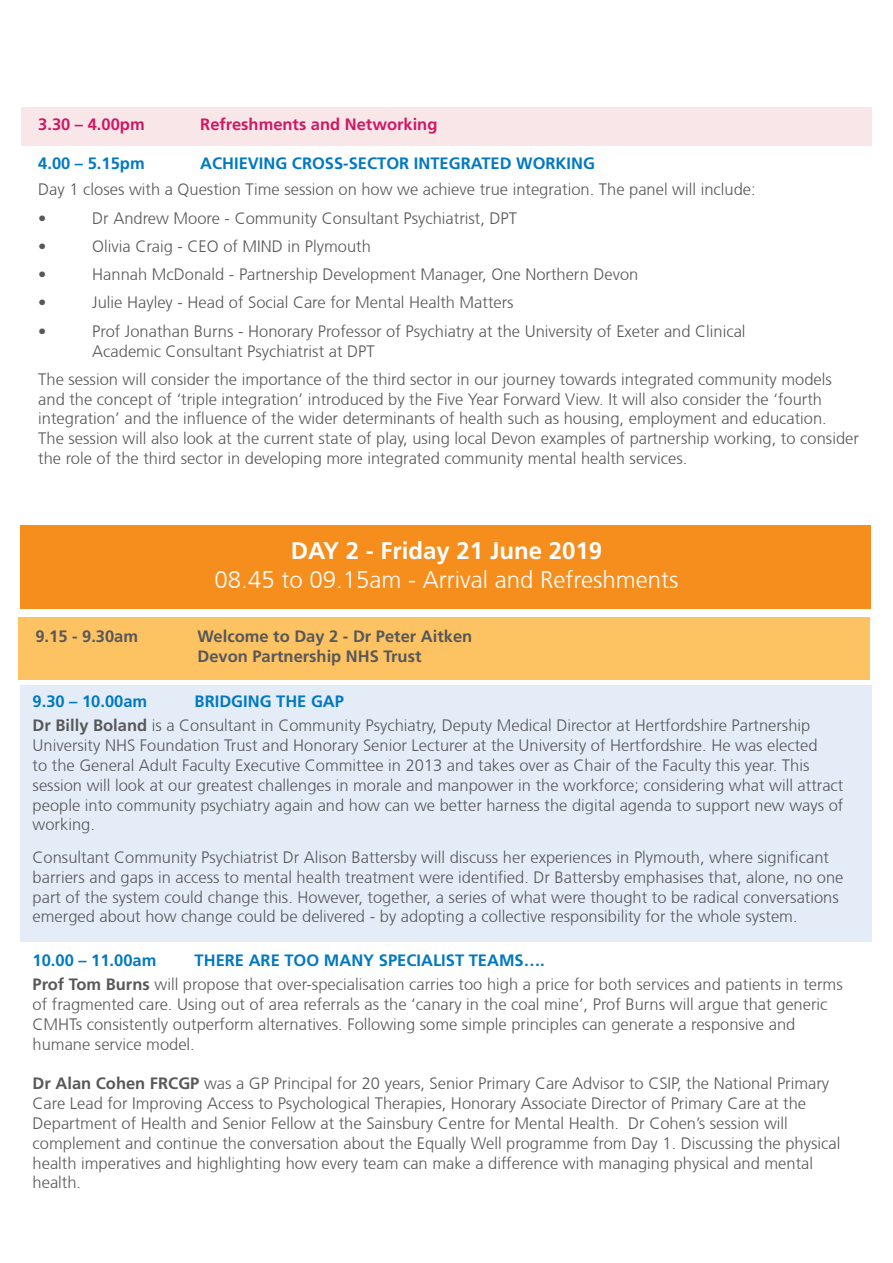
<style>
.page{position:relative;width:893px;height:1263px;background:#fff}
.page>*{position:absolute;margin:0;border:0;box-sizing:border-box;transform-origin:0 0}
.t1{font:300 24px "Frutiger CE";color:#fff}
.t2{font:700 24px "Frutiger";color:#fff}
.t3{font:300 16.5px/19.8px "Frutiger CE";color:#57585a}
.t4{font:700 16.5px "Frutiger";color:#0079c2}
.t5{font:700 16.5px "Frutiger";color:#57585a}
.t6{font:700 16.5px "Frutiger";color:#cf1964}
.s1{font-family:"Frutiger";font-weight:700}
</style>
<div class="page">
<div style="left:20px;top:685px;width:852px;height:257px;background:#e4edf7"></div>
<div style="left:18px;top:617px;width:852px;height:63px;background:#fdc262"></div>
<div style="left:21px;top:107px;width:851px;height:38px;background:#f9e6e9"></div>
<div style="left:20px;top:525px;width:850px;height:84px;background:#f68e1e"></div>
<p class="t6" style="left:38px;top:114px;width:108px">3.30 – 4.00pm</p>
<p class="t6" style="left:200px;top:114px;width:239px">Refreshments and Networking</p>
<p class="t4" style="left:38px;top:154px;width:108px">4.00 – 5.15pm</p>
<p class="t4" style="left:200px;top:154px;width:396px">ACHIEVING CROSS-SECTOR INTEGRATED WORKING</p>
<p class="t3" style="left:38px;top:179px;width:719px">Day 1 closes with a Question Time session on how we achieve true integration. The panel will include:</p>
<p class="t3" style="left:38px;top:208px;width:10px">•</p>
<p class="t3" style="left:92px;top:208px;width:426px">Dr Andrew Moore - Community Consultant Psychiatrist, DPT</p>
<p class="t3" style="left:38px;top:236px;width:10px">•</p>
<p class="t3" style="left:92px;top:236px;width:280px">Olivia Craig - CEO of MIND in Plymouth</p>
<p class="t3" style="left:38px;top:264px;width:10px">•</p>
<p class="t3" style="left:92px;top:264px;width:548px">Hannah McDonald - Partnership Development Manager, One Northern Devon</p>
<p class="t3" style="left:38px;top:293px;width:10px">•</p>
<p class="t3" style="left:92px;top:293px;width:423px">Julie Hayley - Head of Social Care for Mental Health Matters</p>
<p class="t3" style="left:38px;top:321px;width:10px">•</p>
<p class="t3" style="left:92px;top:321px;width:655px">Prof Jonathan Burns - Honorary Professor of Psychiatry at the University of Exeter and Clinical<br>Academic Consultant Psychiatrist at DPT</p>
<p class="t3" style="left:38px;top:369px;width:822px">The session will consider the importance of the third sector in our journey towards integrated community models and the concept of ‘triple integration’ introduced by the Five Year Forward View. It will also consider the ‘fourth integration’ and the influence of the wider determinants of health such as housing, employment and education.<br>The session will also look at the current state of play, using local Devon examples of partnership working, to consider the role of the third sector in developing more integrated community mental health services.</p>
<p class="t2" style="left:291px;top:537px;width:313px">DAY 2 - Friday 21 June 2019</p>
<p class="t1" style="left:215px;top:566px;width:465px">08.45 to 09.15am - Arrival and Refreshments</p>
<p class="t5" style="left:35px;top:627px;width:104px">9.15 - 9.30am</p>
<p class="t5" style="left:197px;top:627px;width:276px">Welcome to Day 2 - Dr Peter Aitken</p>
<p class="t5" style="left:197px;top:647px;width:226px">Devon Partnership NHS Trust</p>
<p class="t4" style="left:33px;top:692px;width:116px">9.30 – 10.00am</p>
<p class="t4" style="left:195px;top:692px;width:151px">BRIDGING THE GAP</p>
<p class="t3" style="left:33px;top:716px;width:812px"><span class="s1">Dr Billy Boland</span> is a Consultant in Community Psychiatry, Deputy Medical Director at Hertfordshire Partnership University NHS Foundation Trust and Honorary Senior Lecturer at the University of Hertfordshire. He was elected<br>to the General Adult Faculty Executive Committee in 2013 and takes over as Chair of the Faculty this year. This session will look at our greatest challenges in morale and manpower in the workforce; considering what will attract people into community psychiatry again and how can we better harness the digital agenda to support new ways of working.</p>
<p class="t3" style="left:33px;top:847px;width:812px">Consultant Community Psychiatrist Dr Alison Battersby will discuss her experiences in Plymouth, where significant barriers and gaps in access to mental health treatment were identified. Dr Battersby emphasises that, alone, no one part of the system could change this. However, together, a series of what were thought to be radical conversations emerged about how change could be delivered - by adopting a collective responsibility for the whole system.</p>
<p class="t4" style="left:33px;top:951px;width:125px">10.00 – 11.00am</p>
<p class="t4" style="left:195px;top:951px;width:352px">THERE ARE TOO MANY SPECIALIST TEAMS….</p>
<p class="t3" style="left:33px;top:974px;width:812px"><span class="s1">Prof Tom Burns</span> will propose that over-specialisation carries too high a price for both services and patients in terms of fragmented care. Using out of area referrals as the ‘canary in the coal mine’, Prof Burns will argue that generic CMHTs consistently outperform alternatives. Following some simple principles can generate a responsive and humane service model.</p>
<p class="t3" style="left:33px;top:1073px;width:809px"><span class="s1">Dr Alan Cohen FRCGP</span> was a GP Principal for 20 years, Senior Primary Care Advisor to CSIP, the National Primary Care Lead for Improving Access to Psychological Therapies, Honorary Associate Director of Primary Care at the Department of Health and Senior Fellow at the Sainsbury Centre for Mental Health. Dr Cohen’s session will complement and continue the conversation about the Equally Well programme from Day 1. Discussing the physical health imperatives and highlighting how every team can make a difference with managing physical and mental health.</p>
</div>
